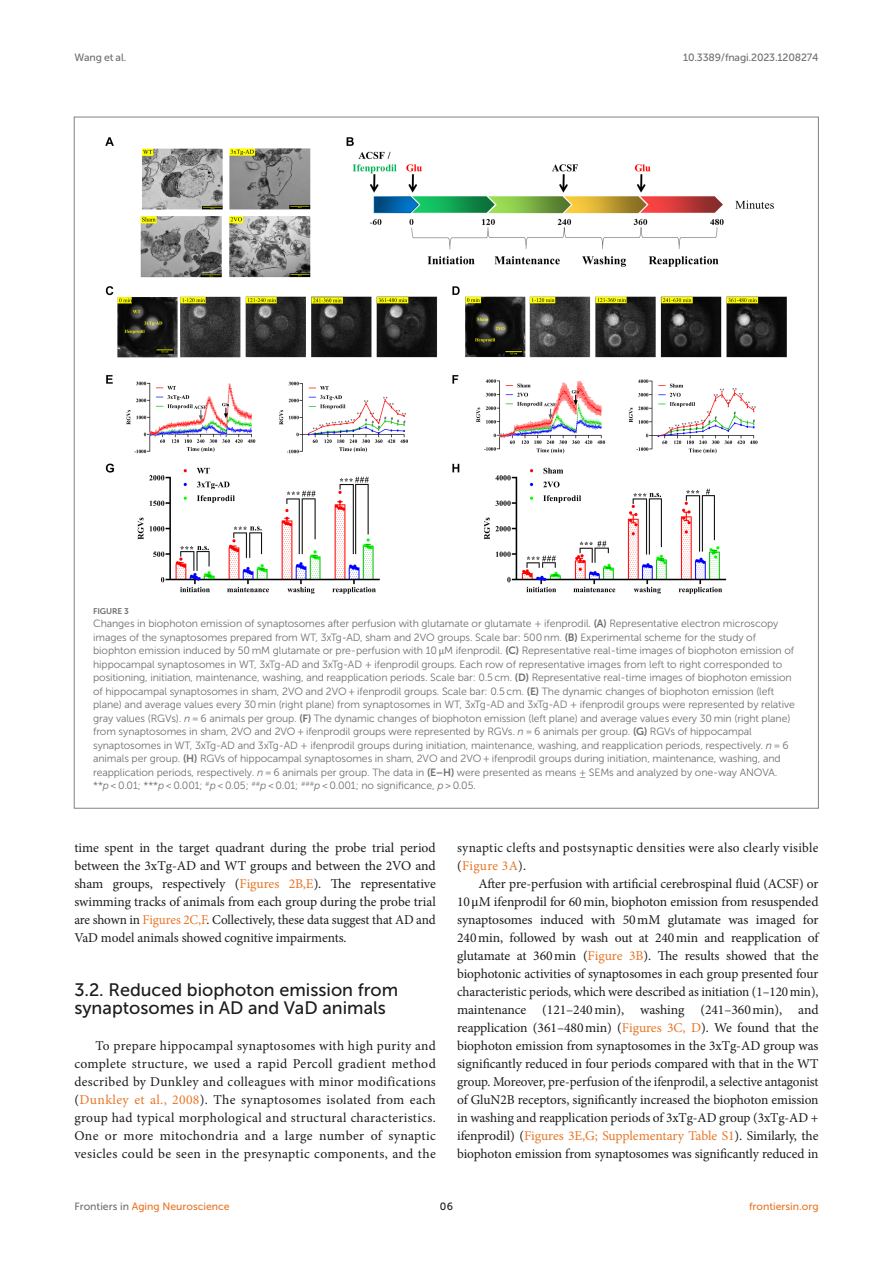
<style>
.page{position:relative;width:893px;height:1263px;background:#fff}
.page>*{position:absolute;margin:0;border:0;box-sizing:border-box;transform-origin:0 0}
.HEAD_2{font:18px/18px "Museo Sans 500";color:#1b1c1b}
.TEXT{font:13.5px/18px "Minion Pro";letter-spacing:-.005em;color:#1b1c1b;text-align:justify}
.TEXT_FLUSH{font:13.5px/18px "Minion Pro";letter-spacing:.02em;color:#1b1c1b;text-align:justify}
.FIG_LEG{font:10.5px/13.5px "Museo Sans 300";letter-spacing:-.01em;color:#706f70}
.t1{font:10.5px "Museo Sans 500";color:#e87626}
.t2{font:10.5px "Museo Sans 500";letter-spacing:-.015em;color:#706f70}
.t3{font:10.5px "Museo Sans 500";color:#1b1c1b}
.FIG_HD{font:8.25px "Museo Sans 700";letter-spacing:-.01em;color:#706f70}
.s1{font-family:"Museo Sans 700"}
.s2{font-family:"STIX General"}
.s3{font-style:italic}
.s4{color:#e87626}
.s5{color:#706f70}
</style>
<div class="page">
<img style="left:105px;top:137px;width:682px;height:457px">
<p class="t2" style="left:74px;top:51px;width:53px">Wang et al.</p>
<p class="t2" style="left:683px;top:51px;width:137px">10.3389/fnagi.2023.1208274</p>
<p class="FIG_HD" style="left:93px;top:606px;width:37px">FIGURE 3</p>
<p class="FIG_LEG" style="left:93px;top:617px;width:703px">Changes in biophoton emission of synaptosomes after perfusion with glutamate or glutamate + ifenprodil. <span class="s1">(A)</span> Representative electron microscopy images of the synaptosomes prepared from WT, 3xTg-AD, sham and 2VO groups. Scale bar: 500 nm. <span class="s1">(B)</span> Experimental scheme for the study of biophton emission induced by 50 mM glutamate or pre-perfusion with 10 <span class="s2">μ</span>M ifenprodil. <span class="s1">(C)</span> Representative real-time images of biophoton emission of hippocampal synaptosomes in WT, 3xTg-AD and 3xTg-AD + ifenprodil groups. Each row of representative images from left to right corresponded to positioning, initiation, maintenance, washing, and reapplication periods. Scale bar: 0.5 cm. <span class="s1">(D)</span> Representative real-time images of biophoton emission of hippocampal synaptosomes in sham, 2VO and 2VO + ifenprodil groups. Scale bar: 0.5 cm. <span class="s1">(E)</span> The dynamic changes of biophoton emission (left plane) and average values every 30 min (right plane) from synaptosomes in WT, 3xTg-AD and 3xTg-AD + ifenprodil groups were represented by relative gray values (RGVs). <span class="s3">n</span> = 6 animals per group. <span class="s1">(F)</span> The dynamic changes of biophoton emission (left plane) and average values every 30 min (right plane) from synaptosomes in sham, 2VO and 2VO + ifenprodil groups were represented by RGVs. <span class="s3">n</span> = 6 animals per group. <span class="s1">(G)</span> RGVs of hippocampal synaptosomes in WT, 3xTg-AD and 3xTg-AD + ifenprodil groups during initiation, maintenance, washing, and reapplication periods, respectively. <span class="s3">n</span> = 6 animals per group. <span class="s1">(H)</span> RGVs of hippocampal synaptosomes in sham, 2VO and 2VO + ifenprodil groups during initiation, maintenance, washing, and reapplication periods, respectively. <span class="s3">n</span> = 6 animals per group. The data in <span class="s1">(E–H)</span> were presented as means ± SEMs and analyzed by one-way ANOVA. **<span class="s3">p</span> &lt; 0.01; ***<span class="s3">p</span> &lt; 0.001; <sup>#</sup><span class="s3">p</span> &lt; 0.05; <sup>##</sup><span class="s3">p</span> &lt; 0.01; <sup>###</sup><span class="s3">p</span> &lt; 0.001; no significance, <span class="s3">p</span> &gt; 0.05.</p>
<p class="TEXT_FLUSH" style="left:74px;top:839px;width:363px">time spent in the target quadrant during the probe trial period between the 3xTg-AD and WT groups and between the 2VO and sham groups, respectively (<span class="s4">Figures 2B,E</span>). The representative swimming tracks of animals from each group during the probe trial are shown in <span class="s4">Figures 2C,F</span>. Collectively, these data suggest that AD and VaD model animals showed cognitive impairments.</p>
<p class="HEAD_2" style="left:74px;top:981px;width:325px">3.2. Reduced biophoton emission from synaptosomes in AD and VaD animals</p>
<p class="TEXT_FLUSH" style="left:74px;top:1037px;width:363px;text-indent:21px">To prepare hippocampal synaptosomes with high purity and complete structure, we used a rapid Percoll gradient method described by Dunkley and colleagues with minor modifications (<span class="s4">Dunkley et al., 2008</span>). The synaptosomes isolated from each group had typical morphological and structural characteristics.<br>One or more mitochondria and a large number of synaptic vesicles could be seen in the presynaptic components, and the</p>
<p class="TEXT_FLUSH" style="left:457px;top:839px;width:363px">synaptic clefts and postsynaptic densities were also clearly visible (<span class="s4">Figure 3A</span>).</p>
<p class="TEXT" style="left:457px;top:875px;width:363px;text-indent:21px">After pre-perfusion with artificial cerebrospinal fluid (ACSF) or 10<span class="s2">μ</span>M ifenprodil for 60min, biophoton emission from resuspended synaptosomes induced with 50mM glutamate was imaged for 240min, followed by wash out at 240min and reapplication of glutamate at 360min (<span class="s4">Figure 3B</span>). The results showed that the biophotonic activities of synaptosomes in each group presented four characteristic periods, which were described as initiation (1–120min), maintenance (121–240min), washing (241–360min), and reapplication (361–480min) (<span class="s4">Figures 3C, D</span>). We found that the biophoton emission from synaptosomes in the 3xTg-AD group was significantly reduced in four periods compared with that in the WT group. Moreover, pre-perfusion of the ifenprodil, a selective antagonist of GluN2B receptors, significantly increased the biophoton emission in washing and reapplication periods of 3xTg-AD group (3xTg-AD + ifenprodil) (<span class="s4">Figures 3E,G; Supplementary Table S1</span>). Similarly, the biophoton emission from synaptosomes was significantly reduced in</p>
<p class="t1" style="left:74px;top:1200px;width:157px"><span class="s5">Frontiers in</span> Aging Neuroscience</p>
<p class="t3" style="left:440px;top:1200px;width:15px">06</p>
<p class="t1" style="left:749px;top:1200px;width:71px">frontiersin.org</p>
</div>
